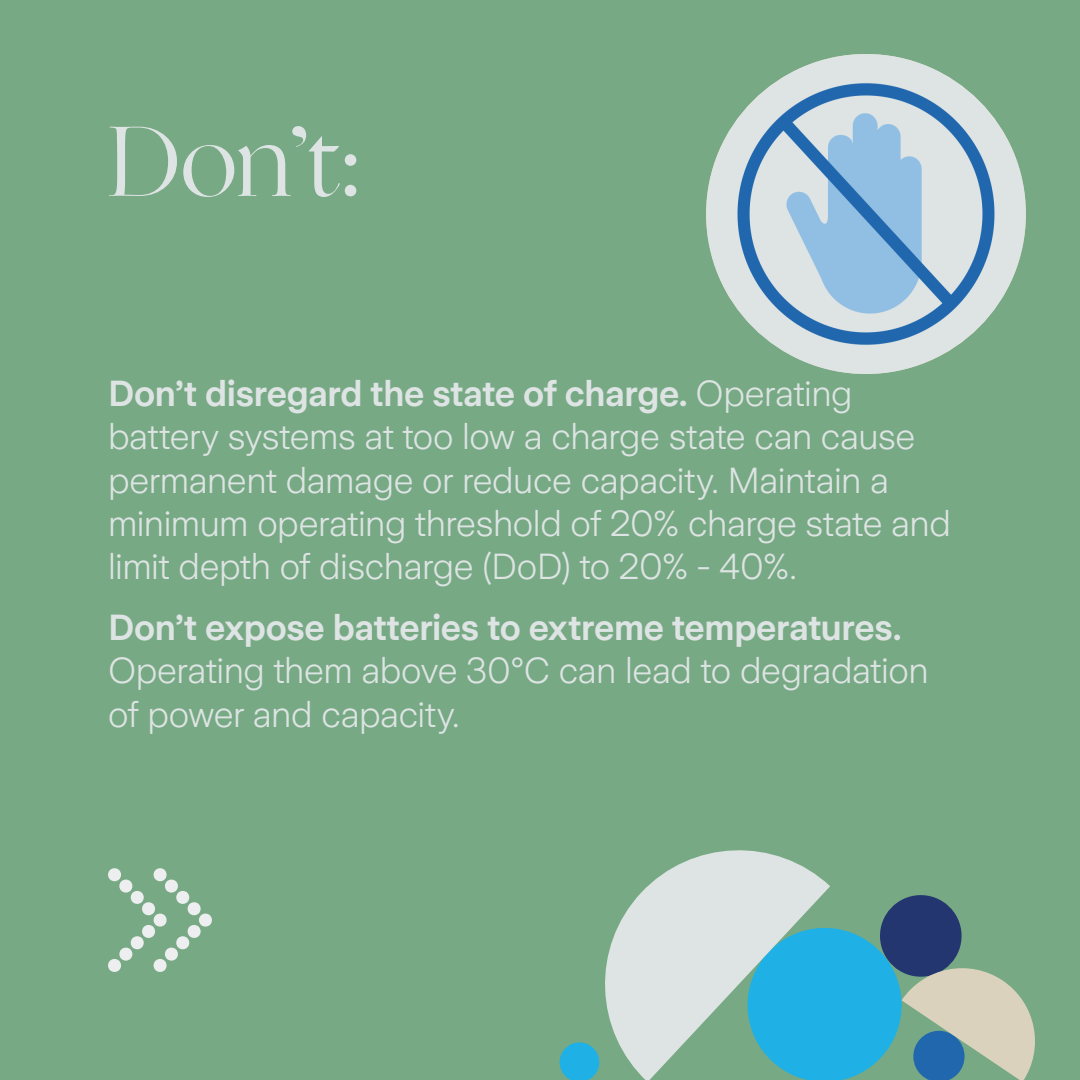
<style>
.page{position:relative;width:1080px;height:1080px;background:#77a984}
.page>*{position:absolute;margin:0;border:0;box-sizing:border-box;transform-origin:0 0}
.t1{font:100px "Ogg";color:#dde4e3}
.t2{font:300 36px/43.2px "Zurich Sans";letter-spacing:-.01em;color:#dde4e3}
.t3{font:600 36px "Zurich Sans";letter-spacing:-.01em;color:#dde4e3}
.s1{font-weight:600}
</style>
<div class="page">
<img style="left:706px;top:54px;width:320px;height:320px;border-radius:160px">
<svg style="left:605px;top:850px;width:225px;height:230px;fill:#dde4e3"></svg>
<svg style="left:746px;top:894px;width:289px;height:186px"></svg>
<svg style="left:559px;top:1042px;width:41px;height:38px"></svg>
<svg style="left:108px;top:868px;width:104px;height:104px"></svg>
<h1 class="t1" style="left:108px;top:96px;width:257px">Don’t:</h1>
<p class="t2" style="left:108px;top:373px;width:845px"><span class="s1">Don’t disregard the state of charge.</span> Operating battery systems at too low a charge state can cause permanent damage or reduce capacity. Maintain a minimum operating threshold of 20% charge state and limit depth of discharge (DoD) to 20% - 40%.</p>
<p class="t3" style="left:108px;top:608px;width:795px">Don’t expose batteries to extreme temperatures.</p>
<p class="t2" style="left:108px;top:650px;width:822px">Operating them above 30°C can lead to degradation of power and capacity.</p>
</div>
